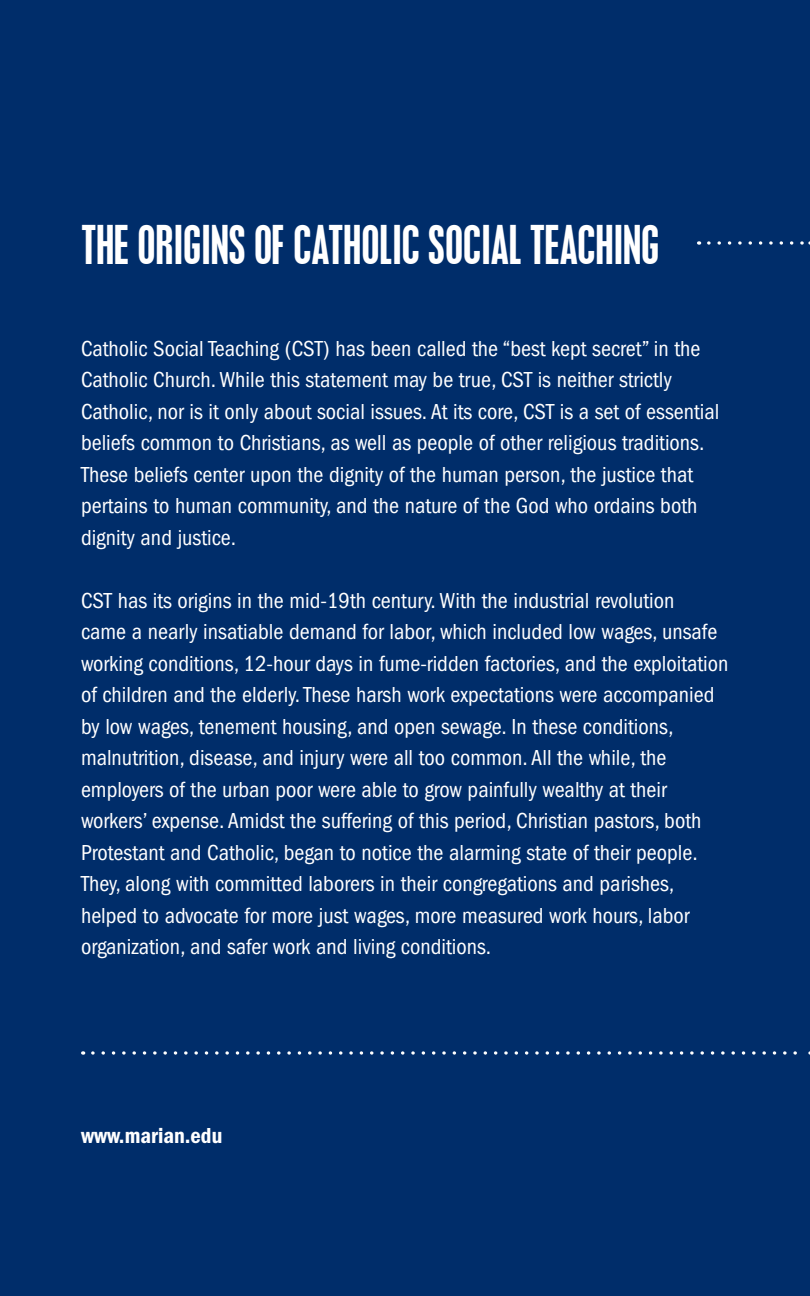
<style>
.page{position:relative;width:810px;height:1296px;background:#002d6a}
.page>*{position:absolute;margin:0;border:0;box-sizing:border-box;transform-origin:0 0}
.t1{font:condensed 47.25px "Placard";color:#fff}
.t2{font:condensed 22.5px/31.5px "ITC Franklin Gothic Std";color:#fff}
.t3{font:22.5px "ITC Franklin Gothic Std Dm Cd";color:#fff}
</style>
<div class="page">
<svg style="left:709px;top:241px;width:101px;height:4px"></svg>
<svg style="left:93px;top:1051px;width:717px;height:4px"></svg>
<h1 class="t1" style="left:81px;top:216px;width:580px">THE ORIGINS OF CATHOLIC SOCIAL TEACHING</h1>
<p class="t2" style="left:81px;top:333px;width:640px">Catholic Social Teaching (CST) has been called the “best kept secret” in the Catholic Church. While this statement may be true, CST is neither strictly Catholic, nor is it only about social issues. At its core, CST is a set of essential beliefs common to Christians, as well as people of other religious traditions.<br>These beliefs center upon the dignity of the human person, the justice that pertains to human community, and the nature of the God who ordains both dignity and justice.</p>
<p class="t2" style="left:81px;top:585px;width:649px">CST has its origins in the mid-19th century. With the industrial revolution<br>came a nearly insatiable demand for labor, which included low wages, unsafe working conditions, 12-hour days in fume-ridden factories, and the exploitation of children and the elderly. These harsh work expectations were accompanied by low wages, tenement housing, and open sewage. In these conditions, malnutrition, disease, and injury were all too common. All the while, the employers of the urban poor were able to grow painfully wealthy at their workers’ expense. Amidst the suffering of this period, Christian pastors, both Protestant and Catholic, began to notice the alarming state of their people.<br>They, along with committed laborers in their congregations and parishes, helped to advocate for more just wages, more measured work hours, labor organization, and safer work and living conditions.</p>
<p class="t3" style="left:81px;top:1123px;width:143px">www.marian.edu</p>
</div>
